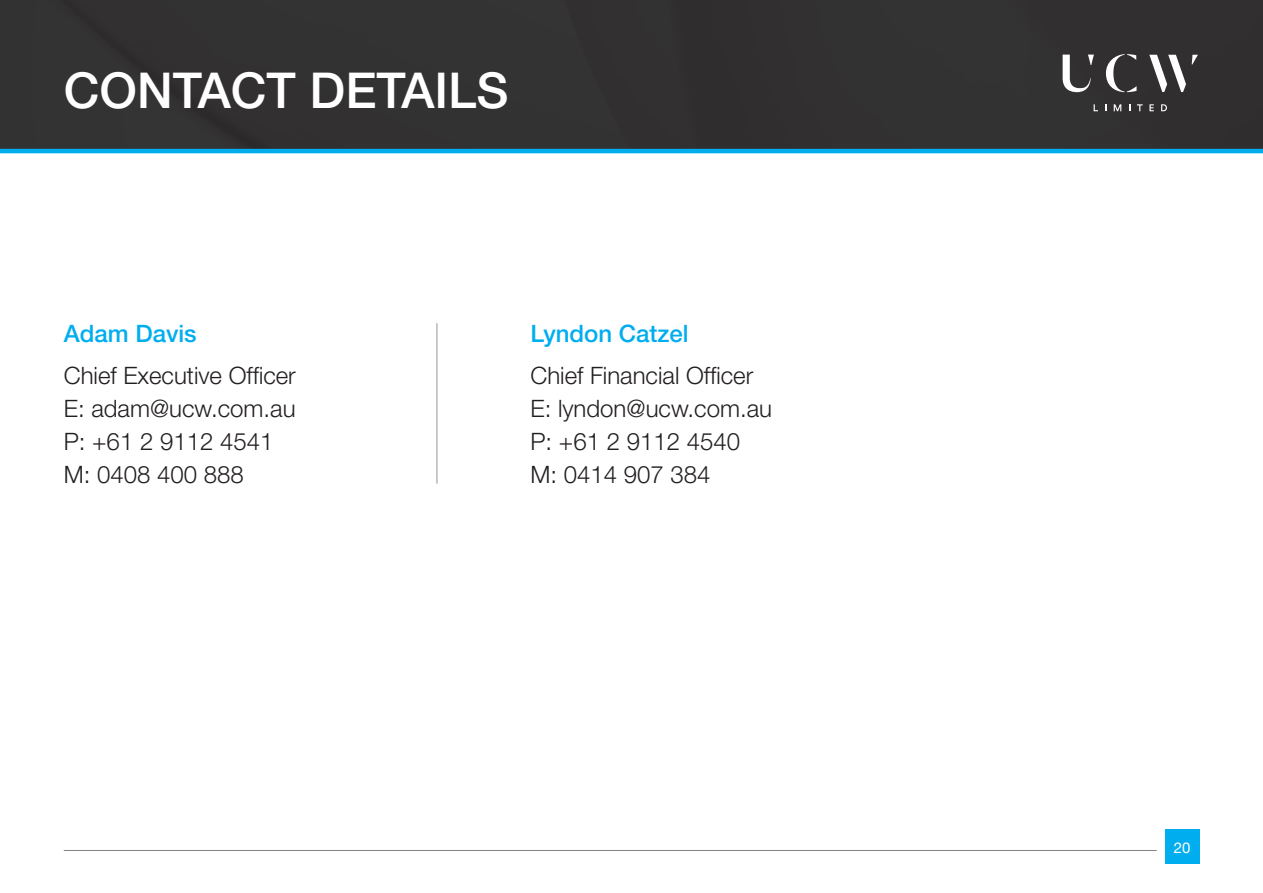
<style>
.page{position:relative;width:1263px;height:893px;background:#fff}
.page>*{position:absolute;margin:0;border:0;box-sizing:border-box;transform-origin:0 0}
.Sub_section_grey_cap{font:500 49.5px "Helvetica Neue";color:#fff}
.t1{font:300 24px/33px "Helvetica Neue";color:#231f20}
.t2{font:500 24px "Helvetica Neue";color:#00aeef}
.t3{font:15px "Helvetica Neue";color:#fff}
</style>
<div class="page">
<div style="left:1165px;top:829px;width:34px;height:34px;background:#00aeef"></div>
<hr style="left:64px;top:850px;width:1093px;height:1px;background:#808285">
<div style="left:0;top:0;width:1263px;height:149px;background:#363536"></div>
<svg style="left:1106px;top:54px;width:30px;height:38px"></svg>
<svg style="left:1149px;top:55px;width:49px;height:37px"></svg>
<svg style="left:1062px;top:55px;width:32px;height:37px"></svg>
<svg style="left:1114px;top:104px;width:7px;height:7px"></svg>
<svg style="left:1137px;top:104px;width:6px;height:7px"></svg>
<svg style="left:1149px;top:104px;width:5px;height:7px"></svg>
<svg style="left:1161px;top:104px;width:6px;height:7px"></svg>
<hr style="left:0;top:149px;width:1263px;height:4px;background:#00aeef">
<hr style="left:437px;top:323px;width:1px;height:161px;background:#939598">
<p class="Sub_section_grey_cap" style="left:64px;top:61px;width:446px">CONTACT DETAILS</p>
<p class="t2" style="left:64px;top:319px;width:134px">Adam Davis</p>
<p class="t1" style="left:64px;top:358px;width:234px">Chief Executive Officer</p>
<p class="t1" style="left:64px;top:391px;width:233px">E: adam@ucw.com.au</p>
<p class="t1" style="left:64px;top:424px;width:211px">P: +61 2 9112 4541<br>M: 0408 400 888</p>
<p class="t2" style="left:530px;top:319px;width:160px">Lyndon Catzel</p>
<p class="t1" style="left:530px;top:358px;width:224px">Chief Financial Officer</p>
<p class="t1" style="left:530px;top:391px;width:243px">E: lyndon@ucw.com.au<br>P: +61 2 9112 4540</p>
<p class="t1" style="left:530px;top:457px;width:182px">M: 0414 907 384</p>
<p class="t3" style="left:1174px;top:837px;width:18px">20</p>
</div>
